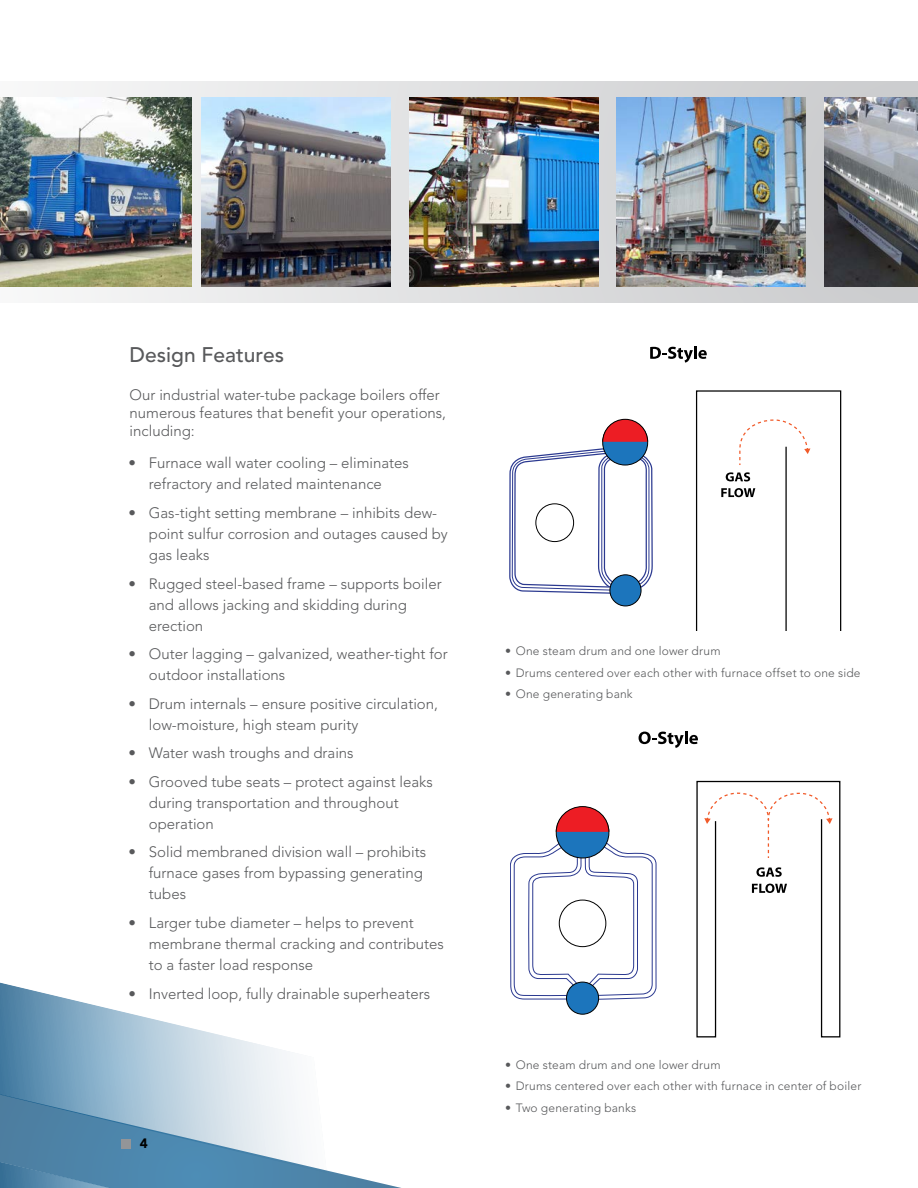
<style>
.page{position:relative;width:918px;height:1188px;background:#fff}
.page>*{position:absolute;margin:0;border:0;box-sizing:border-box;transform-origin:0 0}
.t1{font:500 21px "Avenir LT Std";color:#58595b}
.t2{font:300 15px/21px "Avenir LT Std";color:#58595b}
.t3{font:900 13.5px "Avenir LT Std";color:#000}
.t4{font:300 12px "Avenir LT Std";letter-spacing:.015em;color:#58595b}
</style>
<div class="page">
<svg style="left:339px;top:1173px;width:62px;height:15px"></svg>
<svg style="left:0;top:982px;width:297px;height:162px"></svg>
<svg style="left:0;top:1144px;width:339px;height:44px;background:#6194b5"></svg>
<div style="left:122px;top:1139px;width:9px;height:10px;background:#939598"></div>
<div style="left:0;top:81px;width:918px;height:221px;background:linear-gradient(to right,#f8f8f8,#c8c9cb)"></div>
<img style="left:202px;top:97px;width:189px;height:189px">
<img style="left:409px;top:97px;width:189px;height:189px">
<img style="left:617px;top:97px;width:189px;height:189px">
<img style="left:824px;top:97px;width:94px;height:189px">
<svg style="left:510px;top:841px;width:147px;height:173px"></svg>
<div style="left:556px;top:807px;width:53px;height:51px;background:#1c75bc;border-radius:50%"></div>
<div style="left:556px;top:807px;width:53px;height:51px;border:1px solid #000;border-radius:50%"></div>
<svg style="left:556px;top:806px;width:54px;height:26px"></svg>
<div style="left:567px;top:982px;width:32px;height:32px;background:#1c75bc;border-radius:50%"></div>
<div style="left:566px;top:982px;width:33px;height:33px;border:1px solid #000;border-radius:50%"></div>
<div style="left:559px;top:900px;width:47px;height:47px;background:#fff;border-radius:50%"></div>
<div style="left:559px;top:900px;width:47px;height:47px;border:1px solid #000;border-radius:50%"></div>
<svg style="left:696px;top:780px;width:144px;height:257px"></svg>
<svg style="left:639px;top:731px;width:59px;height:17px"></svg>
<div style="left:610px;top:575px;width:31px;height:31px;background:#1c75bc;border-radius:50%"></div>
<div style="left:610px;top:575px;width:31px;height:31px;border:1px solid #000;border-radius:50%"></div>
<svg style="left:509px;top:419px;width:144px;height:175px"></svg>
<svg style="left:650px;top:346px;width:57px;height:17px"></svg>
<svg style="left:695px;top:390px;width:146px;height:241px"></svg>
<img style="left:0;top:97px;width:191px;height:189px">
<h1 class="t1" style="left:130px;top:343px;width:156px">Design Features</h1>
<p class="t2" style="left:130px;top:386px;width:318px;line-height:18px">Our industrial water-tube package boilers offer numerous features that benefit your operations, including:</p>
<p class="t2" style="left:129px;top:453px;width:282px;text-align:center">• Furnace wall water cooling – eliminates refractory and related maintenance</p>
<p class="t2" style="left:149px;top:502px;width:301px;text-indent:-20px">• Gas-tight setting membrane – inhibits dew&shy;point sulfur corrosion and outages caused by gas leaks</p>
<p class="t2" style="left:149px;top:573px;width:294px;text-indent:-20px">• Rugged steel-based frame – supports boiler and allows jacking and skidding during erection</p>
<p class="t2" style="left:149px;top:644px;width:300px;text-indent:-20px">• Outer lagging – galvanized, weather-tight for outdoor installations</p>
<p class="t2" style="left:149px;top:693px;width:291px;text-indent:-20px">• Drum internals – ensure positive circulation, low-moisture, high steam purity</p>
<p class="t2" style="left:129px;top:743px;width:227px">• Water wash troughs and drains</p>
<p class="t2" style="left:149px;top:771px;width:286px;text-indent:-20px">• Grooved tube seats – protect against leaks during transportation and throughout operation</p>
<p class="t2" style="left:149px;top:842px;width:279px;text-indent:-20px">• Solid membraned division wall – prohibits furnace gases from bypassing generating tubes</p>
<p class="t2" style="left:149px;top:912px;width:297px;text-indent:-20px">• Larger tube diameter – helps to prevent membrane thermal cracking and contributes to a faster load response</p>
<p class="t2" style="left:129px;top:983px;width:303px">• Inverted loop, fully drainable superheaters</p>
<p class="t3" style="left:140px;top:1135px;width:9px">4</p>
<p class="t4" style="left:505px;top:644px;width:217px">• One steam drum and one lower drum</p>
<p class="t4" style="left:505px;top:666px;width:357px">• Drums centered over each other with furnace offset to one side</p>
<p class="t4" style="left:505px;top:687px;width:129px">• One generating bank</p>
<p class="t4" style="left:505px;top:1058px;width:217px">• One steam drum and one lower drum</p>
<p class="t4" style="left:505px;top:1079px;width:358px">• Drums centered over each other with furnace in center of boiler</p>
<p class="t4" style="left:505px;top:1101px;width:133px">• Two generating banks</p>
</div>
